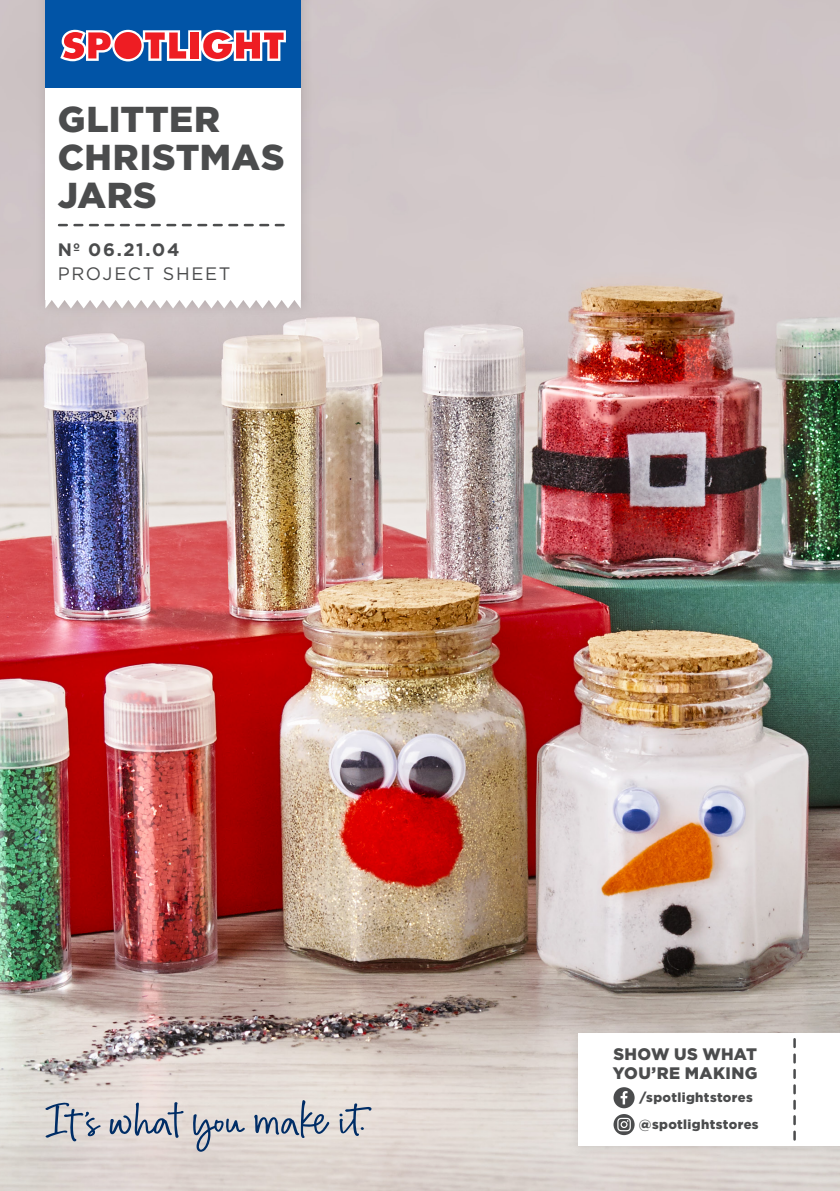
<style>
.page{position:relative;width:840px;height:1191px;background:#fff}
.page>*{position:absolute;margin:0;border:0;box-sizing:border-box;transform-origin:0 0}
.t1{font:900 36px/38px "Gotham";letter-spacing:.015em;color:#4b4c4d}
.t2{font:18px/24px "Gotham";letter-spacing:.095em;color:#4b4c4d}
.t3{font:900 16.6px/19.4px "Gotham";letter-spacing:.02em;color:#4b4c4d}
.t4{font:900 13px/26.8px "Gotham";letter-spacing:.025em;color:#4b4c4d}
.s1{font-weight:700}
</style>
<div class="page">
<img style="left:0;top:0;width:839px;height:1191px">
<div style="left:566px;top:1021px;width:273px;height:138px;background:#231f20;opacity:.15"></div>
<div style="left:577px;top:1033px;width:262px;height:112px;background:#fff"></div>
<svg style="left:793px;top:1039px;width:2px;height:100px"></svg>
<div style="left:613px;top:1087px;width:21px;height:21px;background:#4b4c4d;border-radius:50%"></div>
<svg style="left:620px;top:1091px;width:7px;height:13px"></svg>
<svg style="left:613px;top:1114px;width:21px;height:21px"></svg>
<svg style="left:617px;top:1117px;width:13px;height:14px"></svg>
<svg style="left:193px;top:1114px;width:52px;height:37px;background:#b5b7be"></svg>
<svg style="left:45px;top:1102px;width:56px;height:39px;background:#b8bbc1"></svg>
<svg style="left:109px;top:1102px;width:74px;height:35px;background:#b5b7bf"></svg>
<svg style="left:339px;top:1103px;width:32px;height:33px"></svg>
<svg style="left:254px;top:1100px;width:75px;height:38px;background:#b8bbc1"></svg>
<div style="left:34px;top:0;width:280px;height:320px;background:#cbc1c2"></div>
<div style="left:45px;top:0;width:255px;height:89px;background:#0154a6"></div>
<svg style="left:60px;top:30px;width:226px;height:31px;background:#c77082"></svg>
<svg style="left:45px;top:300px;width:255px;height:8px"></svg>
<div style="left:45px;top:89px;width:255px;height:211px;background:#fff"></div>
<svg style="left:59px;top:224px;width:224px;height:2px"></svg>
<p class="t1" style="left:58px;top:100px;width:228px">GLITTER<br>CHRISTMAS<br>JARS</p>
<p class="t2" style="left:58px;top:237px;width:174px"><span class="s1">Nº 06.21.04<br></span>PROJECT SHEET</p>
<p class="t3" style="left:612px;top:1043px;width:146px">SHOW US WHAT<br>YOU’RE MAKING</p>
<p class="t4" style="left:638px;top:1084px;width:121px">/spotlightstores @spotlightstores</p>
</div>
